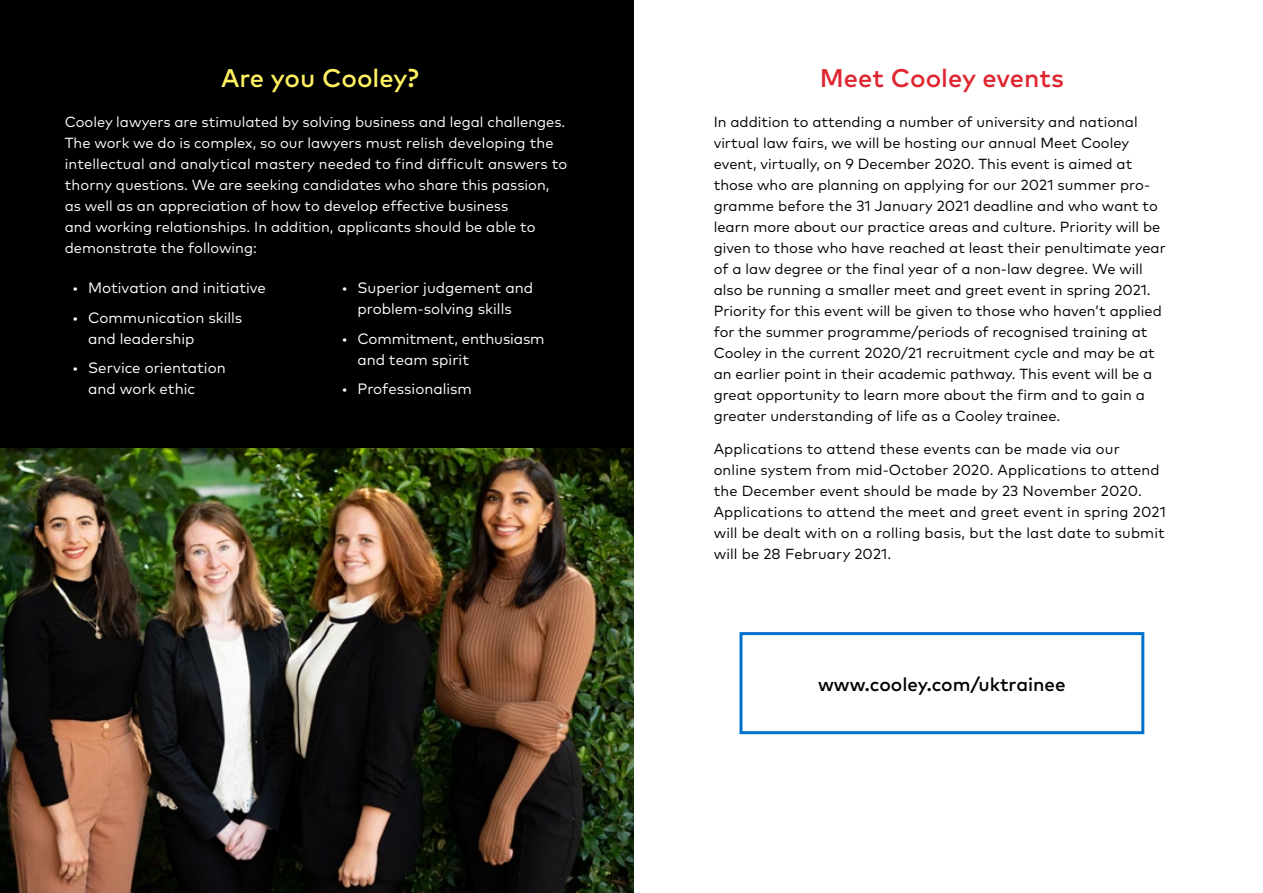
<style>
.page{position:relative;width:1263px;height:893px;background:#fff}
.page>*{position:absolute;margin:0;border:0;box-sizing:border-box;transform-origin:0 0}
.t1{font:500 25.5px "Mark OT";color:#df2530}
.t2{font:500 25.5px "Mark OT";color:#fff162}
.t3{font:500 18.9px "Mark OT";color:#000}
.t4{font:15px/20.9px "Mark OT";color:#fff}
.t5{font:14.7px/21px "Mark OT";color:#000}
.t6{font:14.7px/21px "Mark OT";color:#fff}
</style>
<div class="page">
<div style="left:0;top:0;width:634px;height:473px;background:#000"></div>
<div style="left:739px;top:632px;width:405px;height:102px;border:3px solid #0070ce"></div>
<img style="left:0;top:449px;width:634px;height:444px">
<h1 class="t2" style="left:221px;top:62px;width:199px">Are you Cooley?</h1>
<p class="t6" style="left:65px;top:111px;width:504px">Cooley lawyers are stimulated by solving business and legal challenges.<br>The work we do is complex, so our lawyers must relish developing the intellectual and analytical mastery needed to find difficult answers to thorny questions. We are seeking candidates who share this passion, as well as an appreciation of how to develop effective business<br>and working relationships. In addition, applicants should be able to demonstrate the following:</p>
<p class="t4" style="left:72px;top:278px;width:195px">• Motivation and initiative</p>
<p class="t4" style="left:88px;top:307px;width:156px;text-indent:-16px">• Communication skills and leadership</p>
<p class="t4" style="left:88px;top:357px;width:139px;text-indent:-16px">• Service orientation and work ethic</p>
<p class="t4" style="left:341px;top:278px;width:193px;text-align:center">• Superior judgement and problem-solving skills</p>
<p class="t4" style="left:357px;top:328px;width:189px;text-indent:-16px">• Commitment, enthusiasm and team spirit</p>
<p class="t4" style="left:341px;top:378px;width:132px">• Professionalism</p>
<h1 class="t1" style="left:820px;top:62px;width:246px">Meet Cooley events</h1>
<p class="t5" style="left:714px;top:111px;width:454px">In addition to attending a number of university and national virtual law fairs, we will be hosting our annual Meet Cooley event, virtually, on 9 December 2020. This event is aimed at those who are planning on applying for our 2021 summer pro&shy;gramme before the 31 January 2021 deadline and who want to learn more about our practice areas and culture. Priority will be given to those who have reached at least their penultimate year of a law degree or the final year of a non-law degree. We will also be running a smaller meet and greet event in spring 2021.<br>Priority for this event will be given to those who haven’t applied for the summer programme/periods of recognised training at Cooley in the current 2020/21 recruitment cycle and may be at an earlier point in their academic pathway. This event will be a great opportunity to learn more about the firm and to gain a greater understanding of life as a Cooley trainee.</p>
<p class="t5" style="left:714px;top:439px;width:454px">Applications to attend these events can be made via our online system from mid-October 2020. Applications to attend the December event should be made by 23 November 2020.<br>Applications to attend the meet and greet event in spring 2021 will be dealt with on a rolling basis, but the last date to submit will be 28 February 2021.</p>
<p class="t3" style="left:818px;top:672px;width:249px">www.cooley.com/uktrainee</p>
</div>
